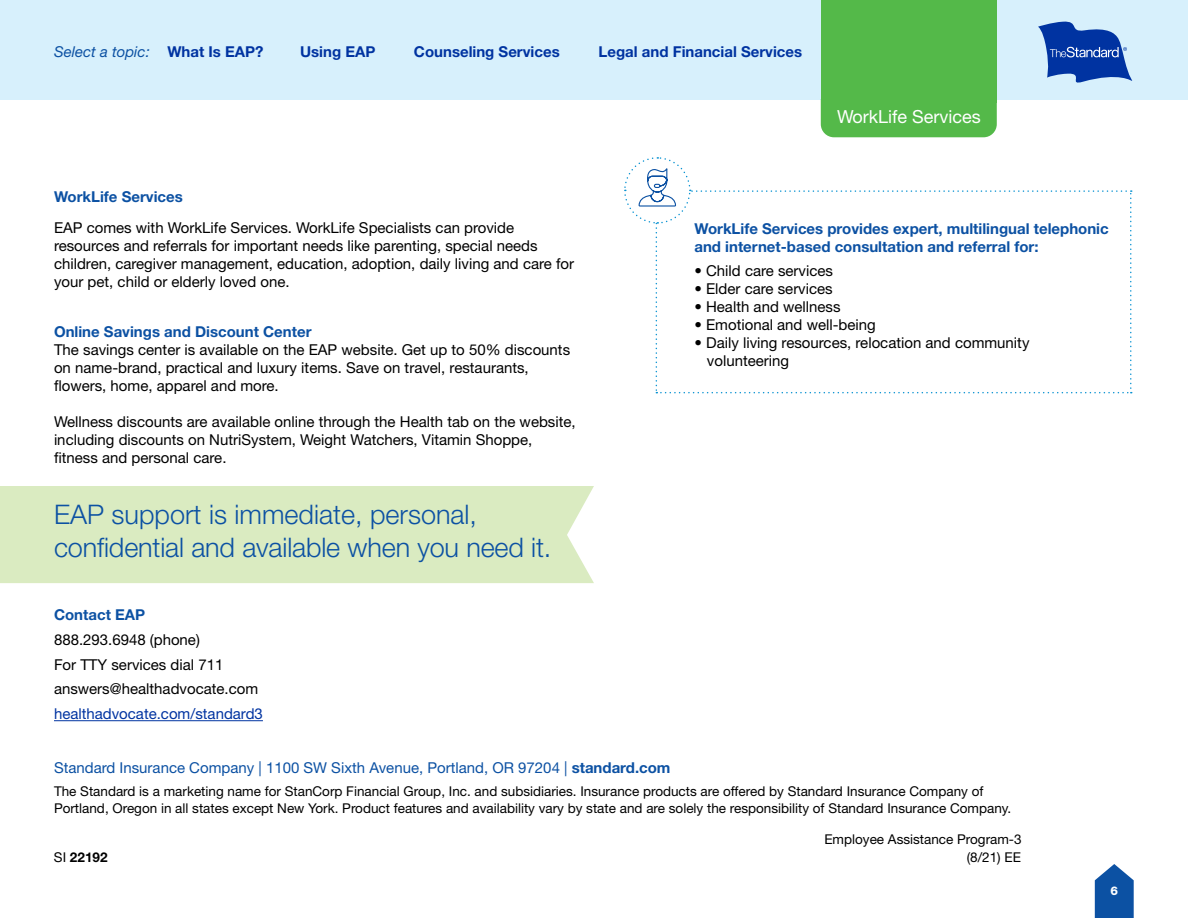
<style>
.page{position:relative;width:1188px;height:918px;background:#fff}
.page>*{position:absolute;margin:0;border:0;box-sizing:border-box;transform-origin:0 0}
.t1{font:300 27px/32.4px "Helvetica Neue LT Std";letter-spacing:-.005em;color:#0c51a3}
.t2{font:18px "Helvetica Neue LT Std";color:#fff}
.Body{font:15px/18px "Helvetica Neue LT Std";color:#000}
.Body-2{font:700 15px/18px "Helvetica Neue LT Std";color:#0c51a3}
.t3{font:15px "Helvetica Neue LT Std";color:#0c51a3}
.t4{font:700 15px "Helvetica Neue LT Std";color:#0033a1}
.t5{font:15px "Helvetica Neue LT Std";color:#0033a1}
.t6{font:italic 15px "Helvetica Neue LT Std";color:#0c51a3}
.t7{font:13.5px/16.2px "Helvetica Neue LT Std";color:#000}
.t8{font:700 13.5px "Helvetica Neue LT Std";color:#000}
.t9{font:800 12px "Helvetica Neue LT Std";color:#fff}
.s1{font-weight:700}
.s2{font-weight:400}
</style>
<div class="page">
<div style="left:0;top:0;width:1188px;height:99px;background:#d7f0fc"></div>
<svg style="left:1038px;top:22px;width:94px;height:61px"></svg>
<div style="left:821px;top:103px;width:176px;height:34px;background:#54b949"></div>
<div style="left:821px;top:0;width:176px;height:103px;background:#54b949"></div>
<svg style="left:1095px;top:864px;width:39px;height:54px;background:#326cb1"></svg>
<svg style="left:624px;top:157px;width:508px;height:236px"></svg>
<div style="left:0;top:486px;width:594px;height:97px;background:#daebc1"></div>
<hr style="left:54px;top:720px;width:209px;height:1px;background:#0033a1">
<p class="t6" style="left:54px;top:42px;width:97px">Select a topic:</p>
<p class="t4" style="left:167px;top:42px;width:98px">What Is EAP?</p>
<p class="t4" style="left:300px;top:42px;width:77px">Using EAP</p>
<p class="t4" style="left:414px;top:42px;width:147px">Counseling Services</p>
<p class="t4" style="left:599px;top:42px;width:205px">Legal and Financial Services</p>
<p class="t2" style="left:837px;top:106px;width:145px">WorkLife Services</p>
<p class="Body-2" style="left:54px;top:187px;width:130px">WorkLife Services</p>
<p class="Body" style="left:54px;top:219px;width:522px">EAP comes with WorkLife Services. WorkLife Specialists can provide resources and referrals for important needs like parenting, special needs children, caregiver management, education, adoption, daily living and care for your pet, child or elderly loved one.</p>
<p class="Body-2" style="left:54px;top:322px;width:259px">Online Savings and Discount Center</p>
<p class="Body" style="left:54px;top:340px;width:518px">The savings center is available on the EAP website. Get up to 50% discounts on name-brand, practical and luxury items. Save on travel, restaurants, flowers, home, apparel and more.</p>
<p class="Body" style="left:54px;top:412px;width:523px">Wellness discounts are available online through the Health tab on the website, including discounts on NutriSystem, Weight Watchers, Vitamin Shoppe, fitness and personal care.</p>
<p class="t1" style="left:54px;top:498px;width:499px">EAP support is immediate, personal, confidential and available when you need it.</p>
<p class="Body-2" style="left:54px;top:606px;width:93px">Contact EAP</p>
<p class="Body" style="left:54px;top:630px;width:147px">888.293.6948 (phone)</p>
<p class="Body" style="left:54px;top:655px;width:171px">For TTY services dial 711</p>
<p class="Body" style="left:54px;top:680px;width:206px">answers@healthadvocate.com</p>
<p class="t5" style="left:54px;top:705px;width:210px">healthadvocate.com/standard3</p>
<p class="Body-2" style="left:694px;top:219px;width:416px">WorkLife Services provides expert, multilingual telephonic and internet-based consultation and referral for:</p>
<p class="Body" style="left:694px;top:262px;width:140px">• Child care services</p>
<p class="Body" style="left:694px;top:280px;width:140px">• Elder care services</p>
<p class="Body" style="left:694px;top:298px;width:148px">• Health and wellness</p>
<p class="Body" style="left:694px;top:316px;width:183px">• Emotional and well-being</p>
<p class="Body" style="left:707px;top:334px;width:324px;text-indent:-13px">• Daily living resources, relocation and community volunteering</p>
<p class="t3" style="left:54px;top:759px;width:618px">Standard Insurance Company | 1100 SW Sixth Avenue, Portland, OR 97204 | <span class="s1">standard.com</span></p>
<p class="t7" style="left:54px;top:783px;width:959px">The Standard is a marketing name for StanCorp Financial Group, Inc. and subsidiaries. Insurance products are offered by Standard Insurance Company of<br>Portland, Oregon in all states except New York. Product features and availability vary by state and are solely the responsibility of Standard Insurance Company.</p>
<p class="t7" style="left:824px;top:831px;width:199px">Employee Assistance Program-3</p>
<p class="t8" style="left:54px;top:848px;width:55px"><span class="s2">SI</span> 22192</p>
<p class="t7" style="left:967px;top:849px;width:56px">(8/21) EE</p>
<p class="t9" style="left:1111px;top:883px;width:9px">6</p>
</div>
